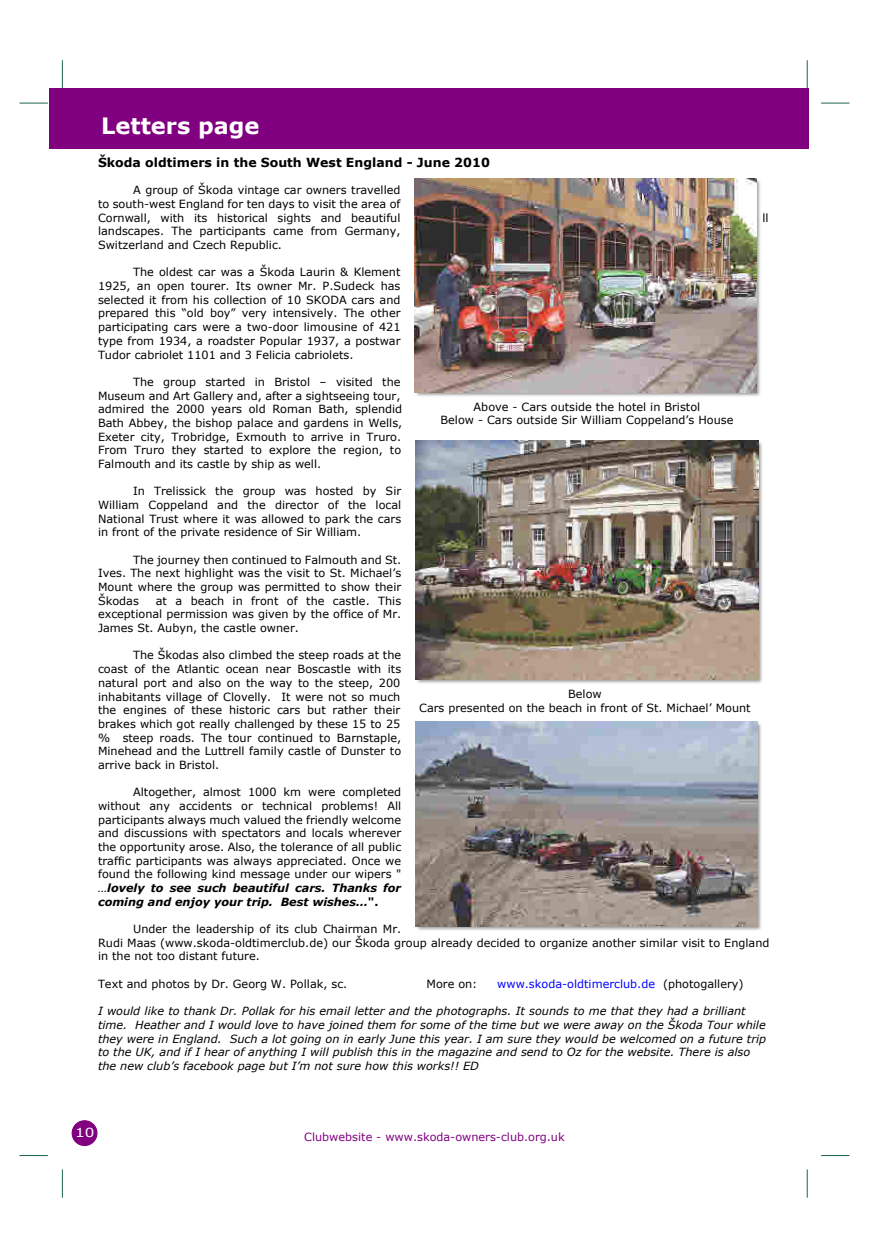
<style>
.page{position:relative;width:869px;height:1258px;background:#fff}
.page>*{position:absolute;margin:0;border:0;box-sizing:border-box;transform-origin:0 0}
.t1{font:700 22.5px "Verdana";color:#fff}
.t2{font:700 12.5px "Verdana";color:#000}
.t3{font:12.5px "Verdana";color:#fff;scale:1.22 1}
.t4{font:11.25px/13.6px "Verdana";color:#000;text-align:justify}
.t5{font:italic 11.25px/13.6px "Verdana";color:#000}
.t6{font:11.25px "Verdana";color:#800080}
.t7{font:11.25px "Verdana";color:#00f}
.s1{font-style:italic}
.s2{font-weight:700;font-style:italic}
.s3{font-weight:700}
.s4{color:#000}
</style>
<div class="page">
<div style="left:72px;top:1120px;width:25px;height:26px;background:#800080;border:1px solid #800080;border-radius:50%"></div>
<svg style="left:62px;top:1169px;width:1px;height:29px"></svg>
<svg style="left:19px;top:1155px;width:29px;height:1px"></svg>
<svg style="left:821px;top:1155px;width:28px;height:1px"></svg>
<svg style="left:806px;top:1169px;width:1px;height:29px"></svg>
<svg style="left:19px;top:103px;width:29px;height:1px"></svg>
<svg style="left:62px;top:60px;width:1px;height:29px"></svg>
<svg style="left:806px;top:60px;width:1px;height:29px"></svg>
<svg style="left:821px;top:103px;width:28px;height:1px"></svg>
<div style="left:50px;top:89px;width:758px;height:60px;background:#800080"></div>
<img style="left:414px;top:178px;width:346px;height:218px">
<img style="left:414px;top:179px;width:341px;height:213px">
<img style="left:415px;top:440px;width:347px;height:243px">
<img style="left:415px;top:441px;width:342px;height:238px">
<img style="left:415px;top:721px;width:346px;height:209px">
<img style="left:415px;top:721px;width:341px;height:205px">
<h1 class="t1" style="left:101px;top:116px;width:160px">Letters page</h1>
<p class="t2" style="left:98px;top:157px;width:393px">Škoda oldtimers in the South West England - June 2010</p>
<p class="t4" style="left:98px;top:184px;width:304px;text-indent:35px">A group of Škoda vintage car owners travelled to south-west England for ten days to visit the area of Cornwall, with its historical sights and beautiful</p>
<p class="t4" style="left:762px;top:212px;width:8px">ll</p>
<p class="t4" style="left:98px;top:225px;width:304px">landscapes. The participants came from Germany,<br>Switzerland and Czech Republic.</p>
<p class="t4" style="left:98px;top:266px;width:304px;text-indent:35px">The oldest car was a Škoda Laurin &amp; Klement 1925, an open tourer. Its owner Mr. P.Sudeck has selected it from his collection of 10 SKODA cars and prepared this “old boy” very intensively. The other participating cars were a two-door limousine of 421 type from 1934, a roadster Popular 1937, a postwar Tudor cabriolet 1101 and 3 Felicia cabriolets.</p>
<p class="t4" style="left:98px;top:376px;width:305px;text-align:left;text-indent:35px">The group started in Bristol – visited the Museum and Art Gallery and, after a sightseeing tour, admired the 2000 years old Roman Bath, splendid Bath Abbey, the bishop palace and gardens in Wells, Exeter city, Trobridge, Exmouth to arrive in Truro.<br>From Truro they started to explore the region, to Falmouth and its castle by ship as well.</p>
<p class="t4" style="left:98px;top:485px;width:304px;text-indent:35px">In Trelissick the group was hosted by Sir William Coppeland and the director of the local National Trust where it was allowed to park the cars in front of the private residence of Sir William.</p>
<p class="t4" style="left:98px;top:554px;width:304px;text-indent:35px">The journey then continued to Falmouth and St.<br>Ives. The next highlight was the visit to St. Michael’s Mount where the group was permitted to show their Škodas</p>
<p class="t4" style="left:440px;top:401px;width:294px;text-align:center">Above - Cars outside the hotel in Bristol<br>Below - Cars outside Sir William Coppeland’s House</p>
<p class="t4" style="left:98px;top:595px;width:304px;text-indent:58px">at a beach in front of the castle. This exceptional permission was given by the office of Mr.<br>James St. Aubyn, the castle owner.</p>
<p class="t4" style="left:98px;top:649px;width:304px;text-indent:35px">The Škodas also climbed the steep roads at the coast of the Atlantic ocean near Boscastle with its natural port and also on the way to the steep, 200 inhabitants village of Clovelly. It were not so much the engines of these historic cars but rather their brakes which got really challenged by these 15 to 25 % steep roads. The tour continued to Barnstaple, Minehead and the Luttrell family castle of Dunster to arrive back in Bristol.</p>
<p class="t4" style="left:98px;top:786px;width:304px;text-indent:35px">Altogether, almost 1000 km were completed without any accidents or technical problems! All participants always much valued the friendly welcome and discussions with spectators and locals wherever the opportunity arose. Also, the tolerance of all public traffic participants was always appreciated. Once we found the following kind message under our wipers " <span class="s1">…</span><span class="s2">lovely to see such beautiful cars. Thanks for coming and enjoy your trip. Best wishes…</span><span class="s3">".</span></p>
<p class="t4" style="left:98px;top:923px;width:672px;text-align:left;text-indent:35px">Under the leadership of its club Chairman Mr.<br>Rudi Maas (www.skoda-oldtimerclub.de) our Škoda group already decided to organize another similar visit to England in the not too distant future.</p>
<p class="t4" style="left:98px;top:978px;width:250px">Text and photos by Dr. Georg W. Pollak, sc.</p>
<p class="t4" style="left:426px;top:978px;width:52px">More on:</p>
<p class="t7" style="left:497px;top:979px;width:248px">www.skoda-oldtimerclub.de <span class="s4">(photogallery)</span></p>
<p class="t5" style="left:98px;top:1005px;width:669px">I would like to thank Dr. Pollak for his email letter and the photographs. It sounds to me that they had a brilliant time. Heather and I would love to have joined them for some of the time but we were away on the Škoda Tour while they were in England. Such a lot going on in early June this year. I am sure they would be welcomed on a future trip to the UK, and if I hear of anything I will publish this in the magazine and send to Oz for the website. There is also the new club’s facebook page but I’m not sure how this works!! ED</p>
<p class="t4" style="left:419px;top:688px;width:333px;text-align:center">Below<br>Cars presented on the beach in front of St. Michael’ Mount</p>
<p class="t3" style="left:75px;top:1127px;width:17px">10</p>
<p class="t6" style="left:304px;top:1132px;width:262px">Clubwebsite - www.skoda-owners-club.org.uk</p>
</div>
